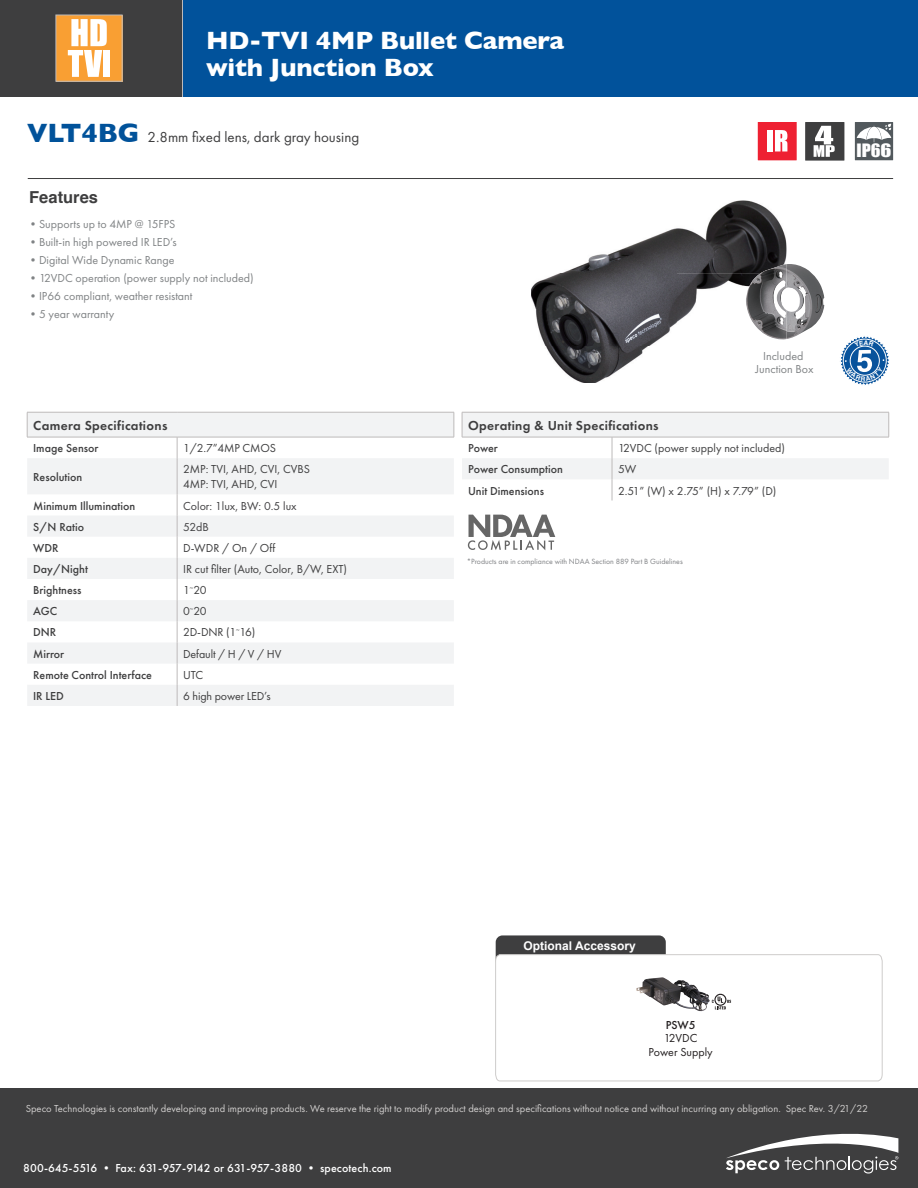
<style>
.page{position:relative;width:918px;height:1188px;background:#fff}
.page>*{position:absolute;margin:0;border:0;box-sizing:border-box;transform-origin:0 0}
.PRODUCT_NAME{font:700 25.5px "Gill Sans";letter-spacing:-.01em;color:#fff}
.t1{font:16.95px "Impact";color:#fff;scale:1.06 1}
.DESCRIPTIONS{font:700 16.5px "Helvetica";color:#3e3e3f}
.PRODUCT_NAME-2{font:15px "Futura PT";color:#3e3e3f}
.DESCRIPTIONS-2{font:600 13.5px "Futura PT";letter-spacing:.025em;color:#3e3e3f}
.DESCRIPTIONS-3{font:12px "Futura PT";color:#3e3e3f}
.t2{font:12px "Futura PT";color:#808385}
.DESCRIPTIONS-4{font:500 12px "Futura PT";color:#3e3e3f}
.ADDRESS{font:500 12px "Futura PT";letter-spacing:.01em;color:#fff}
.features_body{font:12px "Futura PT";color:#414042}
.t3{font:700 12px "Arial";color:#fff}
._7pt__bullets{font:12px "Futura PT";color:#231f20}
._7pt__bullets-2{font:500 12px "Futura PT";color:#231f20}
.DESCRIPTIONS-5{font:10.5px "Futura PT";color:#d1cfce}
.DESCRIPTIONS-6{font:7.8px "Futura PT";color:#808285}
.s1{font-family:"Gill Sans";font-weight:700;font-size:27px;color:#01529a}
</style>
<div class="page">
<div style="left:496px;top:935px;width:170px;height:33px;background:#3e3e3f;border-radius:7px"></div>
<svg style="left:495px;top:954px;width:388px;height:127px"></svg>
<hr style="left:181px;top:0;width:3px;height:96px;background:#bdbaba">
<div style="left:184px;top:0;width:734px;height:96px;background:#01529b"></div>
<div style="left:0;top:0;width:181px;height:96px;background:#3e3e3f"></div>
<div style="left:0;top:1088px;width:918px;height:100px;background:#3e3e3f"></div>
<hr style="left:28px;top:178px;width:865px;height:1px;background:#3e3e3f">
<div style="left:56px;top:15px;width:66px;height:66px;background:#f99f33"></div>
<div style="left:103px;top:50px;width:7px;height:27px;background:#fff"></div>
<svg style="left:68px;top:19px;width:39px;height:58px"></svg>
<div style="left:56px;top:15px;width:67px;height:67px;border:1px solid #bdbaba"></div>
<svg style="left:726px;top:1134px;width:172px;height:40px"></svg>
<svg style="left:462px;top:412px;width:428px;height:89px"></svg>
<hr style="left:612px;top:412px;width:277px;height:1px;background:#bdbaba">
<hr style="left:462px;top:437px;width:150px;height:1px;background:#bdbaba">
<hr style="left:612px;top:437px;width:277px;height:1px;background:#bdbaba">
<img style="left:636px;top:977px;width:74px;height:35px">
<svg style="left:712px;top:994px;width:19px;height:15px"></svg>
<svg style="left:27px;top:413px;width:427px;height:293px;fill:#f2f3f4"></svg>
<svg style="left:454px;top:412px;width:1px;height:25px"></svg>
<svg style="left:177px;top:438px;width:1px;height:20px"></svg>
<hr style="left:177px;top:458px;width:1px;height:36px;background:#bdbaba">
<svg style="left:177px;top:494px;width:1px;height:212px"></svg>
<hr style="left:27px;top:412px;width:150px;height:1px;background:#bdbaba">
<svg style="left:27px;top:413px;width:1px;height:24px"></svg>
<hr style="left:177px;top:412px;width:277px;height:1px;background:#bdbaba">
<hr style="left:27px;top:437px;width:150px;height:1px;background:#bdbaba">
<hr style="left:177px;top:437px;width:277px;height:1px;background:#bdbaba">
<div style="left:758px;top:122px;width:39px;height:38px;background:#ee2132"></div>
<div style="left:767px;top:130px;width:6px;height:21px;background:#fff"></div>
<svg style="left:775px;top:130px;width:12px;height:21px"></svg>
<div style="left:855px;top:122px;width:38px;height:38px;background:#52595d"></div>
<svg style="left:857px;top:124px;width:34px;height:18px"></svg>
<div style="left:805px;top:122px;width:39px;height:39px;background:#3e3e3f"></div>
<svg style="left:814px;top:126px;width:21px;height:31px"></svg>
<img style="left:531px;top:200px;width:256px;height:182px">
<img style="left:746px;top:264px;width:78px;height:75px">
<svg style="left:468px;top:515px;width:87px;height:35px"></svg>
<svg style="left:840px;top:336px;width:49px;height:49px"></svg>
<p class="PRODUCT_NAME" style="left:206px;top:20px;width:359px">HD-TVI 4MP Bullet Camera</p>
<p class="PRODUCT_NAME" style="left:206px;top:47px;width:229px">with Junction Box</p>
<p class="PRODUCT_NAME-2" style="left:27px;top:128px;width:334px"><span class="s1">VLT4BG</span> 2.8mm fixed lens, dark gray housing</p>
<p class="DESCRIPTIONS" style="left:29px;top:184px;width:70px">Features</p>
<p class="t2" style="left:27px;top:217px;width:150px">•Supports up to 4MP @ 15FPS</p>
<p class="t2" style="left:27px;top:235px;width:151px">•Built-in high powered IR LED’s</p>
<p class="t2" style="left:27px;top:253px;width:149px">•Digital Wide Dynamic Range</p>
<p class="t2" style="left:27px;top:271px;width:228px">•12VDC operation (power supply not included)</p>
<p class="t2" style="left:27px;top:289px;width:167px">•IP66 compliant, weather resistant</p>
<p class="t2" style="left:27px;top:307px;width:89px">•5 year warranty</p>
<p class="DESCRIPTIONS-2" style="left:33px;top:417px;width:136px">Camera Specifications</p>
<p class="DESCRIPTIONS-4" style="left:33px;top:441px;width:67px">Image Sensor</p>
<p class="DESCRIPTIONS-3" style="left:183px;top:441px;width:94px">1/2.7”4MP CMOS</p>
<p class="DESCRIPTIONS-4" style="left:33px;top:470px;width:51px">Resolution</p>
<p class="DESCRIPTIONS-3" style="left:183px;top:462px;width:128px">2MP: TVI, AHD, CVI, CVBS</p>
<p class="DESCRIPTIONS-3" style="left:183px;top:477px;width:96px">4MP: TVI, AHD, CVI</p>
<p class="DESCRIPTIONS-4" style="left:33px;top:498px;width:104px">Minimum Illumination</p>
<p class="features_body" style="left:183px;top:498px;width:115px">Color: 1lux, BW: 0.5 lux</p>
<p class="DESCRIPTIONS-4" style="left:33px;top:519px;width:52px">S/N Ratio</p>
<p class="features_body" style="left:183px;top:520px;width:27px">52dB</p>
<p class="DESCRIPTIONS-4" style="left:33px;top:541px;width:27px">WDR</p>
<p class="DESCRIPTIONS-3" style="left:183px;top:541px;width:94px">D-WDR / On / Off</p>
<p class="DESCRIPTIONS-4" style="left:33px;top:562px;width:56px">Day/Night</p>
<p class="DESCRIPTIONS-3" style="left:183px;top:562px;width:165px">IR cut filter (Auto, Color, B/W, EXT)</p>
<p class="DESCRIPTIONS-4" style="left:33px;top:583px;width:50px">Brightness</p>
<p class="DESCRIPTIONS-3" style="left:183px;top:583px;width:25px">1<sup>~</sup>20</p>
<p class="DESCRIPTIONS-4" style="left:33px;top:604px;width:26px">AGC</p>
<p class="DESCRIPTIONS-3" style="left:183px;top:604px;width:25px">0<sup>~</sup>20</p>
<p class="DESCRIPTIONS-4" style="left:33px;top:625px;width:25px">DNR</p>
<p class="DESCRIPTIONS-3" style="left:183px;top:625px;width:74px">2D-DNR (1<sup>~</sup>16)</p>
<p class="DESCRIPTIONS-4" style="left:33px;top:646px;width:32px">Mirror</p>
<p class="DESCRIPTIONS-3" style="left:183px;top:647px;width:100px">Default / H / V / HV</p>
<p class="DESCRIPTIONS-4" style="left:33px;top:668px;width:120px">Remote Control Interface</p>
<p class="DESCRIPTIONS-3" style="left:183px;top:668px;width:21px">UTC</p>
<p class="DESCRIPTIONS-4" style="left:33px;top:689px;width:32px">IR LED</p>
<p class="DESCRIPTIONS-3" style="left:183px;top:689px;width:89px">6 high power LED’s</p>
<p class="t2" style="left:763px;top:349px;width:42px">Included</p>
<p class="t2" style="left:756px;top:362px;width:60px">Junction Box</p>
<p class="DESCRIPTIONS-2" style="left:468px;top:417px;width:192px">Operating &amp; Unit Specifications</p>
<p class="DESCRIPTIONS-4" style="left:468px;top:441px;width:31px">Power</p>
<p class="DESCRIPTIONS-3" style="left:618px;top:441px;width:169px">12VDC (power supply not included)</p>
<p class="DESCRIPTIONS-4" style="left:468px;top:462px;width:96px">Power Consumption</p>
<p class="DESCRIPTIONS-3" style="left:618px;top:462px;width:20px">5W</p>
<p class="DESCRIPTIONS-4" style="left:468px;top:483px;width:77px">Unit Dimensions</p>
<p class="DESCRIPTIONS-3" style="left:618px;top:483px;width:160px">2.51” (W) x 2.75” (H) x 7.79” (D)</p>
<p class="DESCRIPTIONS-6" style="left:467px;top:556px;width:217px">*Products are in compliance with NDAA Section 889 Part B Guidelines</p>
<p class="t1" style="left:857px;top:137px;width:34px">IP66</p>
<p class="t3" style="left:524px;top:938px;width:114px">Optional Accessory</p>
<p class="_7pt__bullets-2" style="left:666px;top:1018px;width:31px">PSW5</p>
<p class="_7pt__bullets" style="left:664px;top:1031px;width:35px">12VDC</p>
<p class="_7pt__bullets" style="left:648px;top:1045px;width:66px">Power Supply</p>
<p class="DESCRIPTIONS-5" style="left:26px;top:1102px;width:844px">Speco Technologies is constantly developing and improving products. We reserve the right to modify product design and specifications without notice and without incurring any obligation. Spec Rev. 3/21/22</p>
<p class="ADDRESS" style="left:23px;top:1161px;width:370px">800-645-5516 • Fax: 631-957-9142 or 631-957-3880 • specotech.com</p>
</div>
